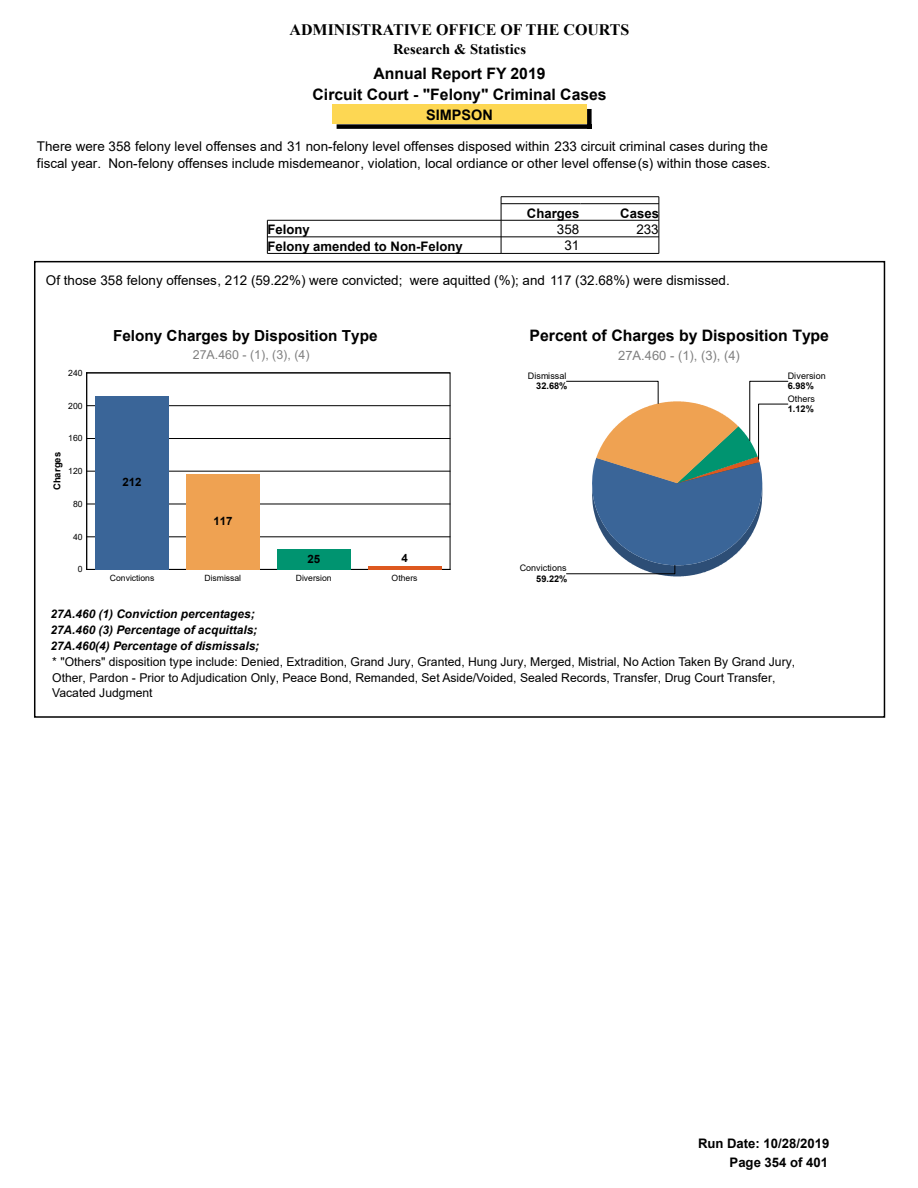
<style>
.page{position:relative;width:918px;height:1188px;background:#fff}
.page>*{position:absolute;margin:0;border:0;box-sizing:border-box;transform-origin:0 0}
.t1{font:15.9px "Times New Roman Bold";color:#000}
.t2{font:700 15.75px/21.1px "Arial";color:#000;text-align:center}
.t3{font:700 15.3px "Arial";color:#000}
.t4{font:14.7px "Times New Roman Bold";color:#000}
.t5{font:700 14.4px "Arial";color:#000}
.t6{font:13.35px/17.1px "Arial";color:#000}
.t7{font:700 13.2px "Arial";color:#000}
.t8{font:12.9px "Arial";color:#808080}
.t9{font:12.45px "Arial";color:#808080}
.t10{font:12.15px/15.3px "Arial";color:#000}
.t11{font:italic 700 11.85px/15.6px "Arial";color:#000}
.t12{font:700 11.55px "Arial";color:#000}
.t13{font:700 9.6px "Arial";color:#000}
.t14{font:700 9.15px "Arial";color:#000}
.t15{font:9px "Arial";color:#000}
.t16{font:8.55px "Arial";color:#000}
</style>
<div class="page">
<hr style="left:501px;top:203px;width:80px;height:1px;background:#000">
<hr style="left:581px;top:203px;width:78px;height:1px;background:#000">
<hr style="left:501px;top:237px;width:158px;height:1px;background:#000">
<hr style="left:267px;top:237px;width:234px;height:1px;background:#000">
<hr style="left:267px;top:220px;width:234px;height:1px;background:#000">
<hr style="left:267px;top:253px;width:234px;height:1px;background:#000">
<hr style="left:267px;top:220px;width:1px;height:33px;background:#000">
<hr style="left:501px;top:220px;width:1px;height:33px;background:#000">
<hr style="left:501px;top:196px;width:158px;height:1px;background:#000">
<svg style="left:501px;top:197px;width:1px;height:23px"></svg>
<svg style="left:659px;top:197px;width:1px;height:23px"></svg>
<hr style="left:501px;top:220px;width:158px;height:1px;background:#000">
<hr style="left:501px;top:253px;width:158px;height:1px;background:#000">
<hr style="left:659px;top:220px;width:1px;height:33px;background:#000">
<svg style="left:337px;top:109px;width:255px;height:20px"></svg>
<div style="left:332px;top:104px;width:255px;height:20px;background:#fdd753"></div>
<div style="left:34px;top:261px;width:851px;height:457px;border:2px solid #000"></div>
<hr style="left:87px;top:537px;width:363px;height:1px;background:#000">
<hr style="left:87px;top:504px;width:363px;height:1px;background:#000">
<hr style="left:87px;top:471px;width:363px;height:1px;background:#000">
<hr style="left:87px;top:438px;width:363px;height:1px;background:#000">
<hr style="left:87px;top:405px;width:363px;height:1px;background:#000">
<hr style="left:87px;top:373px;width:363px;height:1px;background:#000">
<hr style="left:86px;top:373px;width:1px;height:196px;background:#000">
<hr style="left:87px;top:569px;width:363px;height:1px;background:#000">
<div style="left:95px;top:396px;width:74px;height:173px;background:#3a6598"></div>
<div style="left:186px;top:474px;width:74px;height:95px;background:#efa252"></div>
<div style="left:277px;top:549px;width:74px;height:20px;background:#009470"></div>
<hr style="left:368px;top:566px;width:73px;height:3px;background:#dd581f">
<svg style="left:566px;top:381px;width:222px;height:195px"></svg>
<p class="t1" style="left:290px;top:20px;width:341px">ADMINISTRATIVE OFFICE OF THE COURTS</p>
<p class="t4" style="left:393px;top:41px;width:135px">Research &amp; Statistics</p>
<p class="t2" style="left:313px;top:63px;width:296px">Annual Report FY 2019<br>Circuit Court - "Felony" Criminal Cases</p>
<p class="t6" style="left:37px;top:138px;width:735px">There were 358 felony level offenses and 31 non-felony level offenses disposed within 233 circuit criminal cases during the fiscal year. Non-felony offenses include misdemeanor, violation, local ordiance or other level offense(s) within those cases.</p>
<p class="t7" style="left:527px;top:206px;width:54px">Charges</p>
<p class="t7" style="left:620px;top:206px;width:40px">Cases</p>
<p class="t7" style="left:267px;top:222px;width:44px">Felony</p>
<p class="t6" style="left:557px;top:221px;width:24px">358</p>
<p class="t6" style="left:636px;top:221px;width:24px">233</p>
<p class="t7" style="left:267px;top:239px;width:197px">Felony amended to Non-Felony</p>
<p class="t6" style="left:564px;top:237px;width:16px">31</p>
<p class="t5" style="left:426px;top:107px;width:68px">SIMPSON</p>
<p class="t6" style="left:46px;top:272px;width:685px">Of those 358 felony offenses, 212 (59.22%) were convicted; were aquitted (%); and 117 (32.68%) were dismissed.</p>
<p class="t16" style="left:68px;top:368px;width:16px">240</p>
<p class="t16" style="left:68px;top:401px;width:16px">200</p>
<p class="t16" style="left:68px;top:433px;width:16px">160</p>
<p class="t13" style="left:52px;top:490px;width:40px;rotate:-90deg">Charges</p>
<p class="t16" style="left:68px;top:466px;width:16px">120</p>
<p class="t16" style="left:73px;top:499px;width:11px">80</p>
<p class="t16" style="left:73px;top:532px;width:11px">40</p>
<p class="t16" style="left:78px;top:565px;width:6px">0</p>
<p class="t3" style="left:113px;top:327px;width:266px">Felony Charges by Disposition Type</p>
<p class="t9" style="left:193px;top:348px;width:118px">27A.460 - (1), (3), (4)</p>
<p class="t12" style="left:122px;top:476px;width:21px">212</p>
<p class="t12" style="left:213px;top:515px;width:21px">117</p>
<p class="t12" style="left:307px;top:553px;width:14px">25</p>
<p class="t12" style="left:401px;top:551px;width:8px">4</p>
<p class="t16" style="left:110px;top:573px;width:46px">Convictions</p>
<p class="t16" style="left:205px;top:573px;width:38px">Dismissal</p>
<p class="t16" style="left:296px;top:573px;width:37px">Diversion</p>
<p class="t16" style="left:392px;top:573px;width:27px">Others</p>
<p class="t2" style="left:529px;top:325px;width:301px">Percent of Charges by Disposition Type</p>
<p class="t8" style="left:618px;top:348px;width:123px">27A.460 - (1), (3), (4)</p>
<p class="t15" style="left:528px;top:371px;width:40px">Dismissal</p>
<p class="t14" style="left:536px;top:381px;width:33px">32.68%</p>
<p class="t15" style="left:520px;top:563px;width:48px">Convictions</p>
<p class="t14" style="left:536px;top:573px;width:33px">59.22%</p>
<p class="t15" style="left:788px;top:371px;width:39px">Diversion</p>
<p class="t14" style="left:788px;top:404px;width:28px">1.12%</p>
<p class="t14" style="left:788px;top:381px;width:28px">6.98%</p>
<p class="t15" style="left:788px;top:393px;width:29px">Others</p>
<p class="t11" style="left:50px;top:606px;width:210px">27A.460 (1) Conviction percentages;<br>27A.460 (3) Percentage of acquittals;<br>27A.460(4) Percentage of dismissals;</p>
<p class="t10" style="left:52px;top:655px;width:744px">* "Others" disposition type include: Denied, Extradition, Grand Jury, Granted, Hung Jury, Merged, Mistrial, No Action Taken By Grand Jury,<br>Other, Pardon - Prior to Adjudication Only, Peace Bond, Remanded, Set Aside/Voided, Sealed Records, Transfer, Drug Court Transfer,<br>Vacated Judgment</p>
<p class="t7" style="left:698px;top:1136px;width:133px">Run Date: 10/28/2019</p>
<p class="t7" style="left:730px;top:1155px;width:100px">Page 354 of 401</p>
</div>
